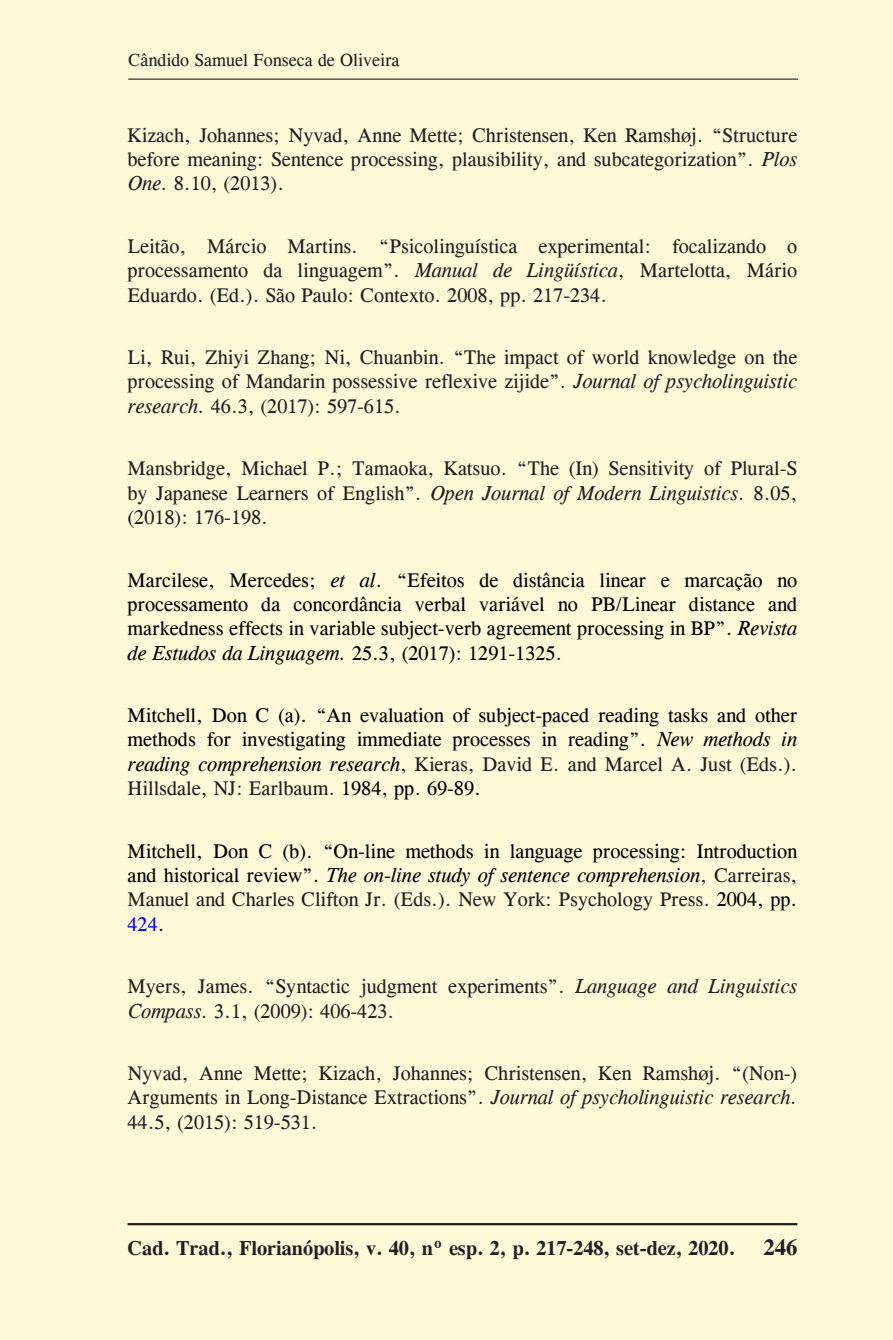
<style>
.page{position:relative;width:893px;height:1340px;background:#fff}
.page>*{position:absolute;margin:0;border:0;box-sizing:border-box;transform-origin:0 0}
.t1{font:700 22.5px "CG Times";color:#231f20}
.bibliografia{font:20.25px/24.3px "CG Times";color:#231f20;text-align:justify}
.bibliografia-2{font:20.25px/24.3px "CG Times";color:#000;text-align:justify}
.t2{font:700 20.25px "CG Times";color:#231f20}
.t3{font:18px "CG Times";color:#231f20}
.s1{font-style:italic}
.s2{color:#231f20}
.s3{color:#00f}
</style>
<div class="page">
<div style="left:0;top:0;width:893px;height:1339px;background:#fff9d8"></div>
<hr style="left:128px;top:1222px;width:669px;height:3px;background:#231f20">
<hr style="left:128px;top:79px;width:670px;height:1px;background:#231f20">
<p class="t3" style="left:128px;top:49px;width:273px">Cândido Samuel Fonseca de Oliveira</p>
<p class="bibliografia" style="left:128px;top:123px;width:671px">Kizach, Johannes; Nyvad, Anne Mette; Christensen, Ken Ramshøj. “Structure before meaning: Sentence processing, plausibility, and subcategorization”. <span class="s1">Plos One.</span> 8.10, (2013).</p>
<p class="bibliografia" style="left:128px;top:234px;width:671px">Leitão, Márcio Martins. “Psicolinguística experimental: focalizando o processamento da linguagem”. <span class="s1">Manual de Lingüística</span>, Martelotta, Mário Eduardo. (Ed.). São Paulo: Contexto. 2008, pp. 217-234.</p>
<p class="bibliografia" style="left:128px;top:345px;width:671px">Li, Rui, Zhiyi Zhang; Ni, Chuanbin. “The impact of world knowledge on the processing of Mandarin possessive reflexive zijide”. <span class="s1">Journal of psycholinguistic research.</span> 46.3, (2017): 597-615.</p>
<p class="bibliografia" style="left:128px;top:456px;width:671px">Mansbridge, Michael P.; Tamaoka, Katsuo. “The (In) Sensitivity of Plural-S by Japanese Learners of English”. <span class="s1">Open Journal of Modern Linguistics.</span> 8.05, (2018): 176-198.</p>
<p class="bibliografia-2" style="left:128px;top:567px;width:671px">Marcilese, Mercedes; <span class="s1">et al</span>. “Efeitos de distância linear e marcação no processamento da concordância verbal variável no PB/Linear distance and markedness effects in variable subject-verb agreement processing in BP”. <span class="s1">Revista de Estudos da Linguagem.</span> 25.3, (2017): 1291-1325.</p>
<p class="bibliografia-2" style="left:128px;top:703px;width:671px">Mitchell, Don C (a). “An evaluation of subject-paced reading tasks and other methods for investigating immediate processes in reading”. <span class="s1">New methods in reading comprehension research</span><span class="s2">, Kieras, David E. and Marcel A. Just (Eds.).<br>Hillsdale, NJ: Earlbaum.</span> 1984, pp. 69-89.</p>
<p class="bibliografia-2" style="left:128px;top:838px;width:671px">Mitchell, Don C (b). “On-line methods in language processing: Introduction and historical review”. <span class="s1">The on-line study of sentence comprehension</span><span class="s2">, Carreiras, Manuel and Charles Clifton Jr. (Eds.). New York: Psychology Press.</span> 2004, pp.<br><span class="s3">424</span>.</p>
<p class="bibliografia" style="left:128px;top:974px;width:671px">Myers, James. “Syntactic judgment experiments”. <span class="s1">Language and Linguistics<br>Compass.</span> 3.1, (2009): 406-423.</p>
<p class="bibliografia" style="left:128px;top:1061px;width:671px">Nyvad, Anne Mette; Kizach, Johannes; Christensen, Ken Ramshøj. “(Non-)<br>Arguments in Long-Distance Extractions”. <span class="s1">Journal of psycholinguistic research.<br></span>44.5, (2015): 519-531.</p>
<p class="t2" style="left:128px;top:1235px;width:609px">Cad. Trad., Florianópolis, v. 40, nº esp. 2, p. 217-248, set-dez, 2020.</p>
<p class="t1" style="left:764px;top:1233px;width:35px">246</p>
</div>
